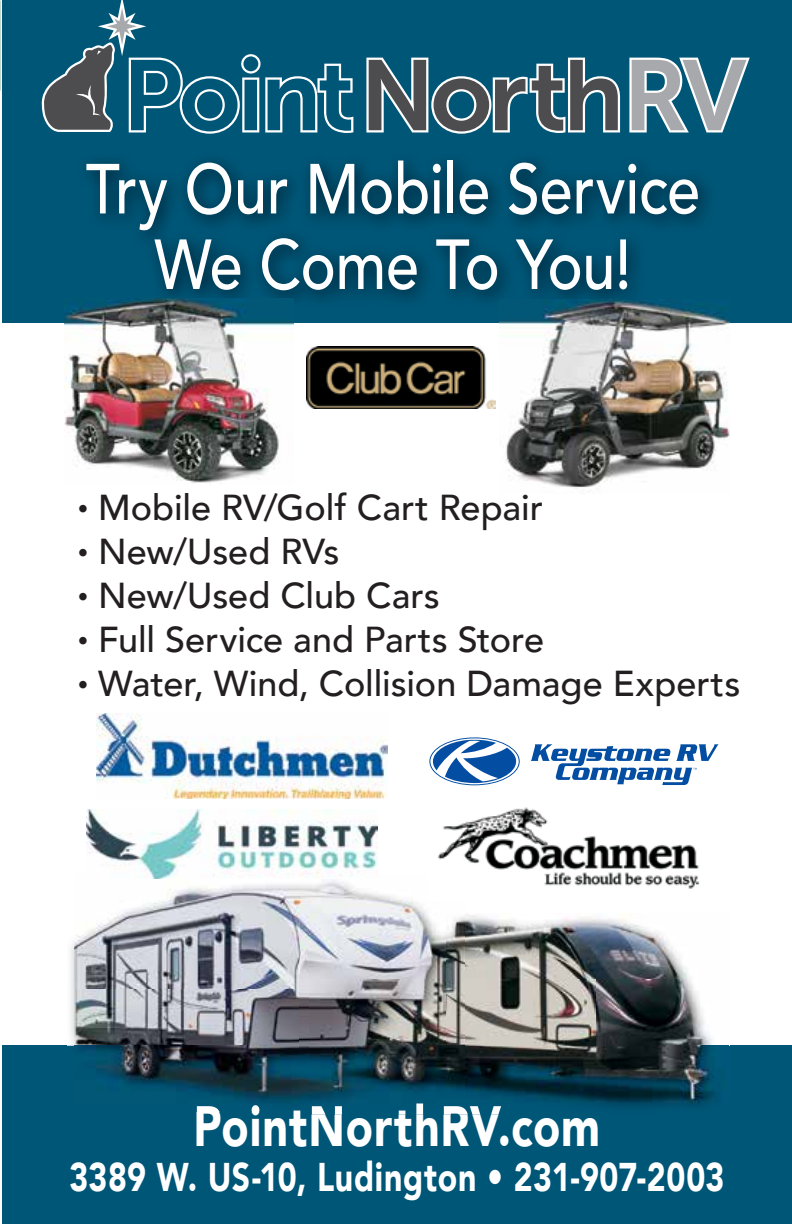
<style>
.page{position:relative;width:792px;height:1224px;background:#fff}
.page>*{position:absolute;margin:0;border:0;box-sizing:border-box;transform-origin:0 0}
.t1{font:500 70px/75.6px "Avenir";letter-spacing:-.005em;color:#fff;text-align:center;scale:.85 1}
.t2{font:900 56px "Avenir";letter-spacing:.02em;color:#fff;scale:.8 1}
.t3{font:900 40px "Avenir";letter-spacing:.015em;color:#fff;scale:.8 1}
.t4{font:500 36px "Avenir";color:#231f20}
.s1{font-size:21px}
</style>
<div class="page">
<div style="left:2px;top:0;width:790px;height:323px;background:#005677"></div>
<img style="left:307px;top:346px;width:189px;height:63px">
<div style="left:2px;top:1046px;width:790px;height:178px;background:#005677"></div>
<img style="left:96px;top:714px;width:292px;height:84px">
<svg style="left:429px;top:737px;width:91px;height:48px"></svg>
<svg style="left:530px;top:744px;width:189px;height:41px"></svg>
<img style="left:465px;top:913px;width:264px;height:133px">
<img style="left:311px;top:1103px;width:287px;height:12px">
<img style="left:465px;top:1046px;width:263px;height:57px">
<img style="left:197px;top:1103px;width:248px;height:8px">
<img style="left:310px;top:916px;width:155px;height:184px">
<img style="left:74px;top:884px;width:248px;height:106px">
<img style="left:321px;top:880px;width:96px;height:24px">
<img style="left:74px;top:990px;width:226px;height:113px">
<img style="left:300px;top:904px;width:145px;height:71px">
<img style="left:300px;top:975px;width:10px;height:126px">
<img style="left:89px;top:160px;width:618px;height:140px">
<svg style="left:366px;top:58px;width:254px;height:76px"></svg>
<svg style="left:629px;top:58px;width:121px;height:74px"></svg>
<svg style="left:42px;top:0;width:311px;height:134px"></svg>
<img style="left:500px;top:300px;width:229px;height:192px">
<img style="left:64px;top:299px;width:230px;height:184px">
<img style="left:87px;top:809px;width:291px;height:70px">
<img style="left:438px;top:807px;width:262px;height:82px">
<h1 class="t1" style="left:86px;top:148px;width:724px">Try Our Mobile Service<br>We Come To You!</h1>
<p class="t4" style="left:78px;top:476px;width:467px"><span class="s1">•</span> Mobile RV/Golf Cart Repair</p>
<p class="t4" style="left:78px;top:520px;width:263px"><span class="s1">•</span> New/Used RVs</p>
<p class="t4" style="left:78px;top:564px;width:364px"><span class="s1">•</span> New/Used Club Cars</p>
<p class="t4" style="left:78px;top:608px;width:468px"><span class="s1">•</span> Full Service and Parts Store</p>
<p class="t4" style="left:78px;top:652px;width:664px"><span class="s1">•</span> Water, Wind, Collision Damage Experts</p>
<h2 class="t2" style="left:194px;top:1078px;width:510px">PointNorthRV.com</h2>
<p class="t3" style="left:69px;top:1143px;width:821px">3389 W. US-10, Ludington • 231-907-2003</p>
</div>
